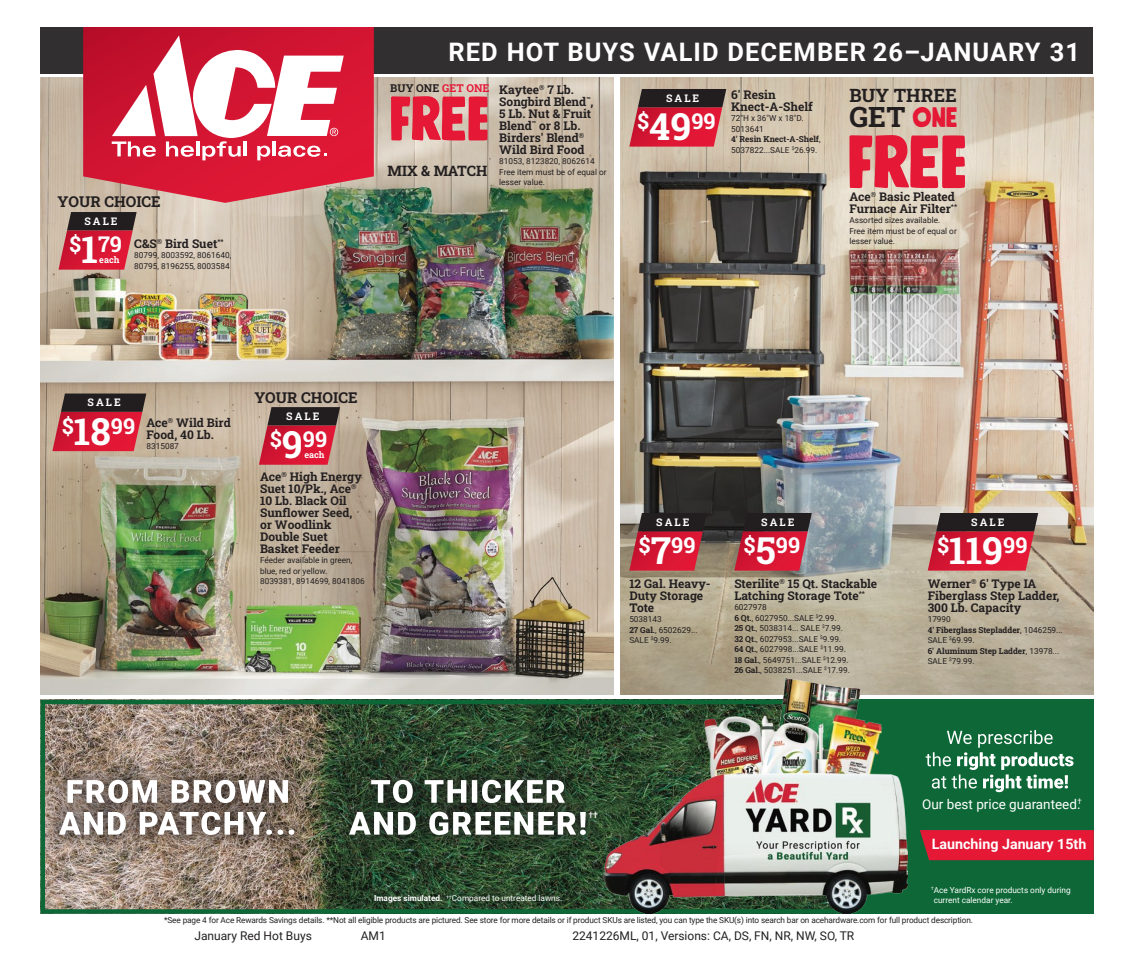
<style>
.page{position:relative;width:1134px;height:972px;background:#fff}
.page>*{position:absolute;margin:0;border:0;box-sizing:border-box;transform-origin:0 0}
.t1{font:700 28.2px "Roboto Slab";color:#231f20}
.t2{font:700 25.5px "Roboto";letter-spacing:.04em;color:#fff}
.t3{font:700 21.9px "Roboto Slab";color:#fff}
.t4{font:700 18.45px "Roboto Slab";color:#231f20}
.t5{font:700 15px "Roboto Slab";color:#231f20}
.t6{font:700 14.4px "Roboto Slab";letter-spacing:-.005em;color:#231f20}
.t7{font:700 14.25px "Roboto";color:#fff}
.t8{font:13.5px "Roboto";color:#fff}
.t9{font:700 12px/12px "Roboto Slab";color:#231f20}
.t10{font:12px "Roboto";color:#231f20}
.t11{font:700 10.8px "Roboto Slab";color:#231f20}
.t12{font:700 10.5px "Roboto Slab";letter-spacing:.2em;color:#fff}
.t13{font:700 9px "Roboto Slab";color:#fff}
.t14{font:700 8.7px "Roboto";color:#fff}
.t15{font:8.25px/10.5px "Roboto";color:#231f20}
.t16{font:8.25px/9.9px "Roboto";color:#fff}
.t17{font:700 8.25px "Roboto Slab";letter-spacing:-.005em;color:#231f20}
.s1{font-size:37.5px}
.s2{color:#e51836}
.s3{font-family:"Roboto";font-weight:400}
.s4{font-family:"Mindset";font-weight:400;color:#e51836}
.s5{font-family:"Roboto Slab";font-weight:700}
.s6{font-weight:700}
</style>
<div class="page">
<img style="left:40px;top:78px;width:573px;height:616px">
<img style="left:93px;top:185px;width:520px;height:175px">
<img style="left:620px;top:78px;width:474px;height:616px">
<img style="left:639px;top:171px;width:262px;height:406px">
<div style="left:40px;top:27px;width:1054px;height:46px;background:#312f30"></div>
<svg style="left:83px;top:27px;width:291px;height:176px"></svg>
<svg style="left:112px;top:35px;width:232px;height:125px"></svg>
<svg style="left:52px;top:394px;width:94px;height:57px"></svg>
<svg style="left:259px;top:407px;width:81px;height:58px"></svg>
<svg style="left:391px;top:96px;width:97px;height:45px"></svg>
<svg style="left:849px;top:135px;width:116px;height:53px"></svg>
<svg style="left:629px;top:89px;width:97px;height:58px"></svg>
<svg style="left:734px;top:513px;width:78px;height:58px"></svg>
<svg style="left:928px;top:513px;width:110px;height:58px"></svg>
<svg style="left:629px;top:513px;width:78px;height:58px"></svg>
<svg style="left:58px;top:212px;width:79px;height:58px"></svg>
<img style="left:45px;top:705px;width:558px;height:204px">
<div style="left:40px;top:700px;width:1054px;height:214px;border:4px solid #0d6736"></div>
<div style="left:850px;top:700px;width:244px;height:214px;background:#0d6736"></div>
<img style="left:603px;top:679px;width:305px;height:234px">
<div style="left:553px;top:775px;width:80px;height:79px;background:#231f20;opacity:.75"></div>
<div style="left:41px;top:761px;width:272px;height:93px;background:#231f20;opacity:.5"></div>
<svg style="left:59px;top:812px;width:235px;height:23px"></svg>
<svg style="left:68px;top:780px;width:220px;height:23px"></svg>
<div style="left:331px;top:761px;width:274px;height:93px;background:#231f20;opacity:.5"></div>
<svg style="left:349px;top:812px;width:237px;height:23px"></svg>
<svg style="left:371px;top:780px;width:194px;height:23px"></svg>
<svg style="left:926px;top:730px;width:148px;height:62px"></svg>
<div style="left:920px;top:830px;width:174px;height:30px;background:#e51836"></div>
<h2 class="t2" style="left:449px;top:34px;width:633px">RED HOT BUYS VALID DECEMBER 26–JANUARY 31</h2>
<h3 class="t5" style="left:58px;top:191px;width:105px">YOUR CHOICE</h3>
<h3 class="t9" style="left:134px;top:237px;width:91px">C&amp;S<sup>®</sup> Bird Suet<sup>**</sup></h3>
<p class="t15" style="left:134px;top:250px;width:99px">80799, 8003592, 8061640,<br>80795, 8196255, 8003584</p>
<p class="t12" style="left:84px;top:214px;width:35px">SALE</p>
<h3 class="t3" style="left:70px;top:229px;width:54px">$<span class="s1">1</span>79</h3>
<p class="t13" style="left:99px;top:254px;width:22px">each</p>
<h3 class="t11" style="left:390px;top:81px;width:101px">BUY ONE <span class="s2">GET ONE</span></h3>
<h3 class="t6" style="left:388px;top:161px;width:101px">MIX &amp; MATCH</h3>
<h3 class="t9" style="left:499px;top:83px;width:96px">Kaytee<sup>®</sup> 7 Lb.<br>Songbird Blend<sup>™</sup>,<br>5 Lb. Nut &amp; Fruit<br>Blend<sup>™</sup> or 8 Lb.<br>Birders' Blend<sup>®<br></sup>Wild Bird Food</h3>
<p class="t15" style="left:499px;top:156px;width:109px">81053, 8123820, 8062614<br>Free item must be of equal or lesser value.</p>
<p class="t12" style="left:666px;top:91px;width:35px">SALE</p>
<h3 class="t3" style="left:637px;top:106px;width:80px">$<span class="s1">49</span>99</h3>
<h3 class="t9" style="left:731px;top:88px;width:83px">6' Resin<br>Knect-A-Shelf</h3>
<p class="t15" style="left:731px;top:113px;width:74px">72"H x 36"W x 18"D.<br>5013641</p>
<p class="t17" style="left:731px;top:133px;width:91px">4' Resin Knect-A-Shelf<span class="s3">,</span></p>
<p class="t15" style="left:731px;top:144px;width:88px">5037822...SALE <sup>$</sup>26.99.</p>
<h3 class="t4" style="left:849px;top:83px;width:109px">BUY THREE</h3>
<h1 class="t1" style="left:849px;top:98px;width:110px">GET <span class="s4">ONE</span></h1>
<h3 class="t9" style="left:849px;top:190px;width:109px">Ace<sup>®</sup> Basic Pleated<br>Furnace Air Filter<sup>**</sup></h3>
<p class="t15" style="left:849px;top:215px;width:109px">Assorted sizes available.<br>Free item must be of equal or lesser value.</p>
<h3 class="t5" style="left:254px;top:388px;width:105px">YOUR CHOICE</h3>
<p class="t12" style="left:88px;top:395px;width:35px">SALE</p>
<h3 class="t3" style="left:62px;top:411px;width:75px">$<span class="s1">18</span>99</h3>
<p class="t12" style="left:286px;top:409px;width:35px">SALE</p>
<h3 class="t9" style="left:146px;top:416px;width:86px">Ace<sup>®</sup> Wild Bird<br>Food, 40 Lb.</h3>
<p class="t15" style="left:146px;top:441px;width:34px">8315087</p>
<h3 class="t3" style="left:270px;top:424px;width:59px">$<span class="s1">9</span>99</h3>
<p class="t13" style="left:304px;top:449px;width:22px">each</p>
<h3 class="t9" style="left:260px;top:470px;width:103px">Ace<sup>®</sup> High Energy<br>Suet 10/Pk., Ace<sup>®<br></sup>10 Lb. Black Oil<br>Sunflower Seed, or Woodlink<br>Double Suet<br>Basket Feeder</h3>
<p class="t15" style="left:260px;top:555px;width:106px">Feeder available in green, blue, red or yellow.<br>8039381, 8914699, 8041806</p>
<p class="t12" style="left:656px;top:515px;width:35px">SALE</p>
<h3 class="t3" style="left:639px;top:530px;width:58px">$<span class="s1">7</span>99</h3>
<h3 class="t9" style="left:629px;top:577px;width:83px">12 Gal. Heavy-<br>Duty Storage<br>Tote</h3>
<p class="t15" style="left:629px;top:614px;width:70px">5038143<br><span class="s5">27 Gal.</span>, 6502629...<br>SALE <sup>$</sup>9.99.</p>
<p class="t12" style="left:761px;top:515px;width:35px">SALE</p>
<h3 class="t3" style="left:744px;top:530px;width:58px">$<span class="s1">5</span>99</h3>
<h3 class="t9" style="left:734px;top:577px;width:144px">Sterilite<sup>®</sup> 15 Qt. Stackable<br>Latching Storage Tote<sup>**</sup></h3>
<p class="t15" style="left:734px;top:602px;width:117px">6027978<br><span class="s5">6 Qt.</span>, 6027950...SALE <sup>$</sup>2.99.<br><span class="s5">25 Qt.</span>, 5038314... SALE <sup>$</sup>7.99.<br><span class="s5">32 Qt.</span>, 6027953...SALE <sup>$</sup>9.99.<br><span class="s5">64 Qt.</span>, 6027998...SALE <sup>$</sup>11.99.<br><span class="s5">18 Gal.</span>, 5649751...SALE <sup>$</sup>12.99.<br><span class="s5">26 Gal.</span>, 5038251...SALE <sup>$</sup>17.99.</p>
<p class="t12" style="left:971px;top:515px;width:35px">SALE</p>
<h3 class="t3" style="left:937px;top:530px;width:92px">$<span class="s1">119</span>99</h3>
<h3 class="t9" style="left:928px;top:577px;width:133px">Werner<sup>®</sup> 6' Type IA<br>Fiberglass Step Ladder,<br>300 Lb. Capacity</h3>
<p class="t15" style="left:928px;top:614px;width:25px">17990</p>
<p class="t17" style="left:928px;top:624px;width:137px">4' Fiberglass Stepladder<span class="s3">, 1046259...</span></p>
<p class="t15" style="left:928px;top:635px;width:49px">SALE <sup>$</sup>69.99.</p>
<p class="t17" style="left:928px;top:645px;width:133px">6' Aluminum Step Ladder<span class="s3">, 13978...</span></p>
<p class="t15" style="left:928px;top:656px;width:49px">SALE <sup>$</sup>79.99.</p>
<p class="t14" style="left:589px;top:809px;width:11px">††</p>
<p class="t16" style="left:374px;top:893px;width:190px"><span class="s6">Images simulated.</span> <sup>††</sup>Compared to untreated lawns.</p>
<h3 class="t8" style="left:922px;top:794px;width:161px">Our best price guaranteed.<sup>†</sup></h3>
<h3 class="t7" style="left:932px;top:834px;width:156px">Launching January 15th</h3>
<p class="t16" style="left:934px;top:885px;width:138px;text-indent:-3px"><sup>†</sup>Ace YardRx core products only during current calendar year.</p>
<p class="t15" style="left:164px;top:914px;width:810px">*See page 4 for Ace Rewards Savings details. **Not all eligible products are pictured. See store for more details or if product SKUs are listed, you can type the SKU(s) into search bar on acehardware.com for full product description.</p>
<h3 class="t10" style="left:194px;top:927px;width:119px">January Red Hot Buys</h3>
<h3 class="t10" style="left:361px;top:927px;width:27px">AM1</h3>
<h3 class="t10" style="left:572px;top:927px;width:283px">2241226ML, 01, Versions: CA, DS, FN, NR, NW, SO, TR</h3>
</div>
